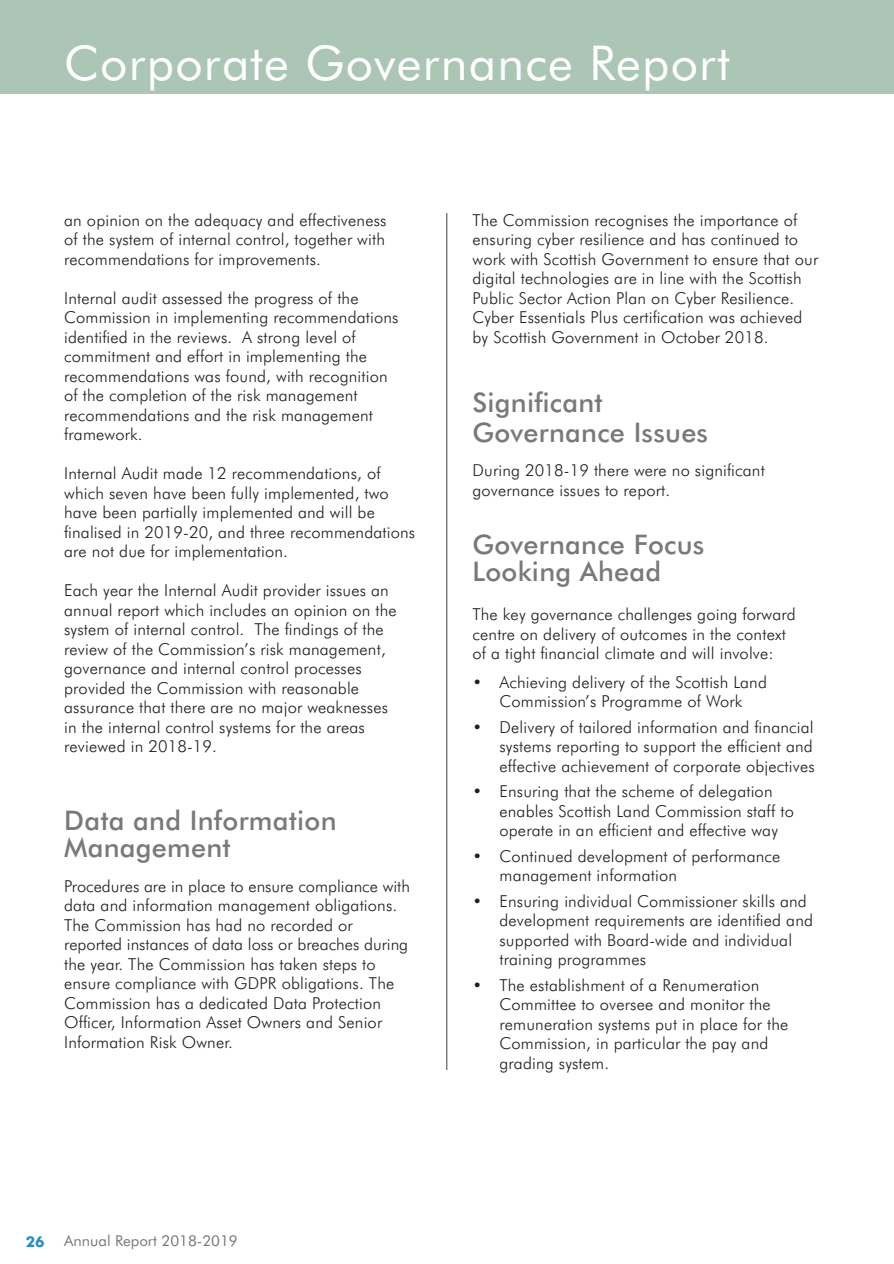
<style>
.page{position:relative;width:894px;height:1264px;background:#fff}
.page>*{position:absolute;margin:0;border:0;box-sizing:border-box;transform-origin:0 0}
.t1{font:48px "Futura BT";letter-spacing:.025em;color:#fff}
.t2{font:500 27px/27px "Futura BT";letter-spacing:.01em;color:#797a78}
.t3{font:300 16.5px/19.5px "Futura BT";letter-spacing:.01em;color:#231f20}
.t4{font:15px "Futura BT";color:#797a78}
.t5{font:700 15px "Futura BT";color:#298dc1}
</style>
<div class="page">
<hr style="left:446px;top:213px;width:1px;height:857px;background:#3c4542">
<div style="left:0;top:0;width:894px;height:94px;background:#acc6b6"></div>
<h1 class="t1" style="left:64px;top:33px;width:667px">Corporate Governance Report</h1>
<p class="t3" style="left:64px;top:210px;width:324px;text-align:justify">an opinion on the adequacy and effectiveness of the system of internal control, together with recommendations for improvements.</p>
<p class="t3" style="left:64px;top:288px;width:336px">Internal audit assessed the progress of the Commission in implementing recommendations identified in the reviews. A strong level of commitment and effort in implementing the recommendations was found, with recognition of the completion of the risk management recommendations and the risk management framework.</p>
<p class="t3" style="left:64px;top:463px;width:352px">Internal Audit made 12 recommendations, of which seven have been fully implemented, two have been partially implemented and will be finalised in 2019-20, and three recommendations are not due for implementation.</p>
<p class="t3" style="left:64px;top:580px;width:334px">Each year the Internal Audit provider issues an annual report which includes an opinion on the system of internal control. The findings of the review of the Commission’s risk management, governance and internal control processes provided the Commission with reasonable assurance that there are no major weaknesses in the internal control systems for the areas reviewed in 2018-19.</p>
<h2 class="t2" style="left:64px;top:807px;width:274px">Data and Information<br>Management</h2>
<p class="t3" style="left:64px;top:876px;width:347px">Procedures are in place to ensure compliance with data and information management obligations.<br>The Commission has had no recorded or reported instances of data loss or breaches during the year. The Commission has taken steps to ensure compliance with GDPR obligations. The Commission has a dedicated Data Protection Officer, Information Asset Owners and Senior Information Risk Owner.</p>
<p class="t3" style="left:472px;top:210px;width:347px">The Commission recognises the importance of ensuring cyber resilience and has continued to work with Scottish Government to ensure that our digital technologies are in line with the Scottish Public Sector Action Plan on Cyber Resilience.<br>Cyber Essentials Plus certification was achieved by Scottish Government in October 2018.</p>
<h2 class="t2" style="left:472px;top:387px;width:237px;line-height:30px">Significant<br>Governance Issues</h2>
<p class="t3" style="left:472px;top:460px;width:294px">During 2018-19 there were no significant governance issues to report.</p>
<h2 class="t2" style="left:472px;top:531px;width:233px">Governance Focus<br>Looking Ahead</h2>
<p class="t3" style="left:472px;top:604px;width:325px">The key governance challenges going forward centre on delivery of outcomes in the context of a tight financial climate and will involve:</p>
<p class="t3" style="left:472px;top:672px;width:296px;text-align:center">• Achieving delivery of the Scottish Land<br>Commission’s Programme of Work</p>
<p class="t3" style="left:499px;top:717px;width:317px;text-align:justify;text-indent:-27px">• Delivery of tailored information and financial systems reporting to support the efficient and effective achievement of corporate objectives</p>
<p class="t3" style="left:499px;top:781px;width:296px;text-indent:-27px">• Ensuring that the scheme of delegation enables Scottish Land Commission staff to operate in an efficient and effective way</p>
<p class="t3" style="left:499px;top:846px;width:282px;text-indent:-27px">• Continued development of performance management information</p>
<p class="t3" style="left:499px;top:891px;width:315px;text-indent:-27px">• Ensuring individual Commissioner skills and development requirements are identified and supported with Board-wide and individual training programmes</p>
<p class="t3" style="left:499px;top:975px;width:290px;text-indent:-27px">• The establishment of a Renumeration Committee to oversee and monitor the remuneration systems put in place for the Commission, in particular the pay and grading system.</p>
<p class="t5" style="left:26px;top:1232px;width:20px">26</p>
<p class="t4" style="left:64px;top:1231px;width:175px">Annual Report 2018-2019</p>
</div>
